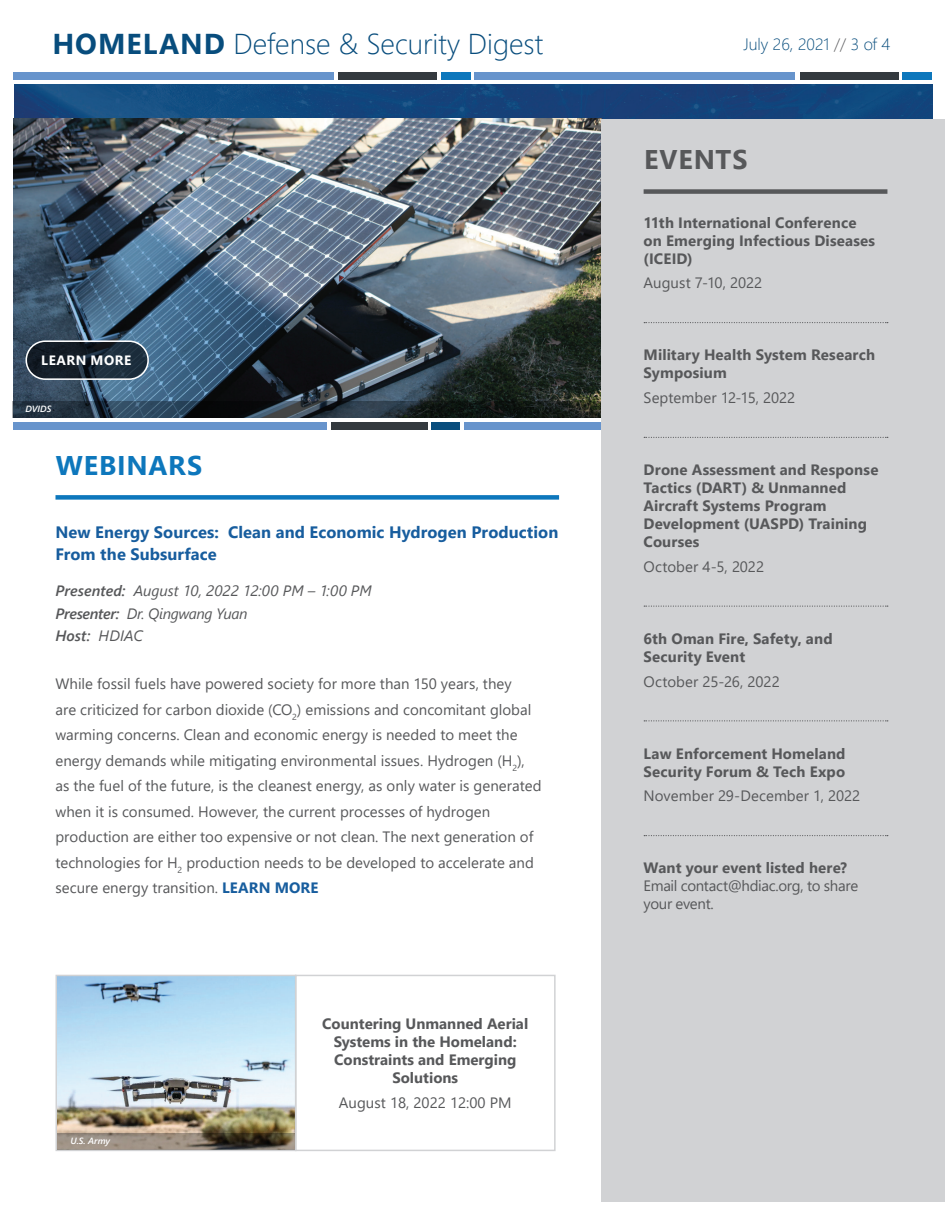
<style>
.page{position:relative;width:945px;height:1215px;background:#fff}
.page>*{position:absolute;margin:0;border:0;box-sizing:border-box;transform-origin:0 0}
.t1{font:300 28.65px "Segoe UI";color:#084d7d}
.t2{font:700 27px "Segoe UI";letter-spacing:.025em;color:#0d77bc}
.t3{font:700 27px "Segoe UI";letter-spacing:.035em;color:#57585a}
.t4{font:700 16.5px/22.5px "Segoe UI";letter-spacing:.005em;color:#175d9e}
.t5{font:300 16.5px "Segoe UI";color:#084d7d}
.t6{font:15px/25.5px "Segoe UI";color:#57585a}
.t7{font:700 15px/18px "Segoe UI";letter-spacing:.01em;color:#57585a}
.t8{font:italic 15px/22.5px "Segoe UI";letter-spacing:-.015em;color:#57585a}
.t9{font:15px/18px "Segoe UI";letter-spacing:-.02em;color:#57585a}
.t10{font:700 13.5px "Segoe UI";letter-spacing:.035em;color:#fff}
.t11{font:italic 600 9px "Segoe UI";color:#fff}
.s1{font-weight:700}
.s2{color:#57585a}
.s3{font-weight:600}
.s4{font-weight:700;color:#175d9e}
</style>
<div class="page">
<img style="left:14px;top:84px;width:918px;height:35px">
<img style="left:13px;top:119px;width:588px;height:282px">
<div style="left:13px;top:422px;width:313px;height:7px;background:#6794cc"></div>
<div style="left:331px;top:422px;width:96px;height:7px;background:#343a3f"></div>
<div style="left:431px;top:422px;width:29px;height:7px;background:#084d7d"></div>
<div style="left:464px;top:422px;width:137px;height:7px;background:#6794cc"></div>
<svg style="left:26px;top:341px;width:122px;height:38px;background:#192632"></svg>
<div style="left:26px;top:340px;width:123px;height:40px;border:2px solid #fff;border-radius:19px"></div>
<svg style="left:12px;top:401px;width:589px;height:16px;background:#212d34"></svg>
<div style="left:55px;top:495px;width:504px;height:5px;background:#0d77bc"></div>
<div style="left:601px;top:119px;width:344px;height:1083px;background:#d1d2d4"></div>
<div style="left:644px;top:189px;width:243px;height:5px;background:#57585a"></div>
<svg style="left:644px;top:322px;width:244px;height:1px"></svg>
<svg style="left:644px;top:437px;width:244px;height:1px"></svg>
<svg style="left:644px;top:606px;width:244px;height:1px"></svg>
<svg style="left:644px;top:720px;width:244px;height:1px"></svg>
<svg style="left:644px;top:835px;width:244px;height:1px"></svg>
<img style="left:55px;top:974px;width:239px;height:177px">
<svg style="left:294px;top:974px;width:262px;height:178px"></svg>
<svg style="left:57px;top:1133px;width:238px;height:17px;background:#7a7063"></svg>
<div style="left:13px;top:72px;width:321px;height:8px;background:#6794cc"></div>
<div style="left:338px;top:72px;width:99px;height:8px;background:#343a3f"></div>
<div style="left:441px;top:72px;width:30px;height:8px;background:#0d77bc"></div>
<div style="left:474px;top:72px;width:321px;height:8px;background:#6794cc"></div>
<div style="left:800px;top:72px;width:99px;height:8px;background:#343a3f"></div>
<div style="left:902px;top:72px;width:30px;height:8px;background:#0d77bc"></div>
<h1 class="t1" style="left:52px;top:17px;width:492px"><span class="s1">HOMELAND</span> Defense &amp; Security Digest</h1>
<p class="t5" style="left:743px;top:28px;width:148px">July 26, 2021 <span class="s2">//</span> 3 of 4</p>
<h2 class="t3" style="left:644px;top:134px;width:105px">EVENTS</h2>
<p class="t10" style="left:41px;top:348px;width:91px">LEARN MORE</p>
<p class="t11" style="left:26px;top:401px;width:27px">DVIDS</p>
<h2 class="t2" style="left:56px;top:440px;width:148px">WEBINARS</h2>
<p class="t4" style="left:55px;top:519px;width:504px">New Energy Sources: Clean and Economic Hydrogen Production<br>From the Subsurface</p>
<p class="t8" style="left:55px;top:577px;width:318px"><span class="s3">Presented:</span> August 10, 2022 12:00 PM – 1:00 PM<br><span class="s3">Presenter:</span> Dr. Qingwang Yuan<br><span class="s3">Host:</span> HDIAC</p>
<p class="t6" style="left:55px;top:670px;width:488px">While fossil fuels have powered society for more than 150 years, they<br>are criticized for carbon dioxide (CO<sub>2</sub>) emissions and concomitant global warming concerns. Clean and economic energy is needed to meet the energy demands while mitigating environmental issues. Hydrogen (H<sub>2</sub>), as the fuel of the future, is the cleanest energy, as only water is generated when it is consumed. However, the current processes of hydrogen production are either too expensive or not clean. The next generation of technologies for H<sub>2</sub> production needs to be developed to accelerate and secure energy transition. <span class="s4">LEARN MORE</span></p>
<p class="t11" style="left:70px;top:1133px;width:41px">U.S. Army</p>
<p class="t7" style="left:322px;top:1014px;width:208px;text-align:center">Countering Unmanned Aerial<br>Systems in the Homeland:<br>Constraints and Emerging<br>Solutions</p>
<p class="t6" style="left:339px;top:1088px;width:174px">August 18, 2022 12:00 PM</p>
<p class="t7" style="left:644px;top:212px;width:233px">11th International Conference on Emerging Infectious Diseases (ICEID)</p>
<p class="t6" style="left:644px;top:269px;width:120px">August 7-10, 2022</p>
<p class="t7" style="left:644px;top:345px;width:233px">Military Health System Research<br>Symposium</p>
<p class="t6" style="left:644px;top:384px;width:153px">September 12-15, 2022</p>
<p class="t7" style="left:644px;top:460px;width:236px">Drone Assessment and Response<br>Tactics (DART) &amp; Unmanned<br>Aircraft Systems Program<br>Development (UASPD) Training<br>Courses</p>
<p class="t6" style="left:644px;top:552px;width:122px">October 4-5, 2022</p>
<p class="t7" style="left:644px;top:628px;width:191px">6th Oman Fire, Safety, and<br>Security Event</p>
<p class="t6" style="left:644px;top:667px;width:138px">October 25-26, 2022</p>
<p class="t7" style="left:644px;top:743px;width:203px">Law Enforcement Homeland<br>Security Forum &amp; Tech Expo</p>
<p class="t6" style="left:644px;top:782px;width:218px">November 29-December 1, 2022</p>
<p class="t7" style="left:644px;top:858px;width:205px">Want your event listed here?</p>
<p class="t9" style="left:644px;top:876px;width:216px">Email contact@hdiac.org, to share your event.</p>
</div>
